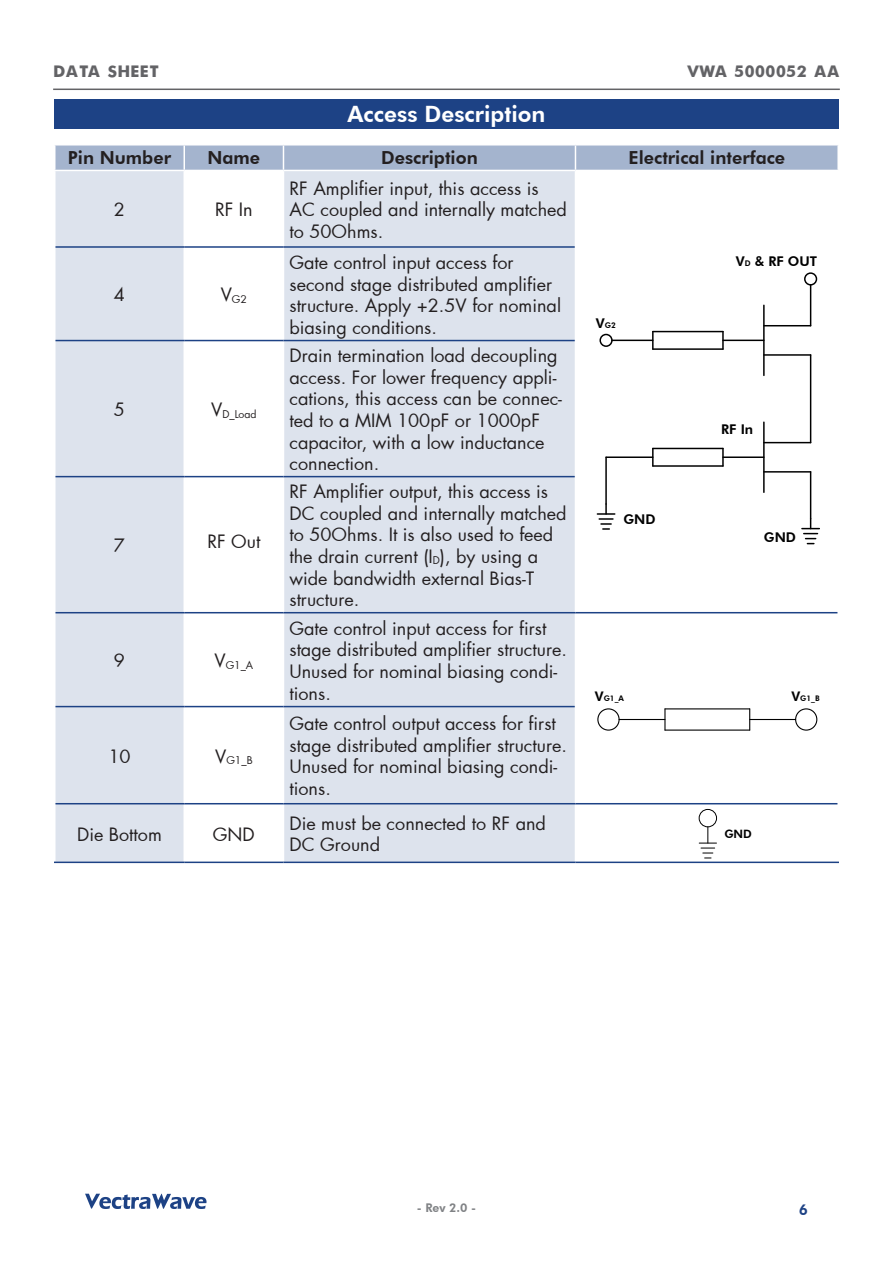
<style>
.page{position:relative;width:893px;height:1263px;background:#fff}
.page>*{position:absolute;margin:0;border:0;box-sizing:border-box;transform-origin:0 0}
.t1{font:800 22.5px "Futura BT";color:#fff}
.t2{font:18px/21.6px "Futura";color:#231f20}
.t3{font:800 18px "Futura BT";color:#231f20}
.t4{font:700 18px "Futura";color:#636366}
.t5{font:800 15px "Futura BT";color:#1d4285}
.t6{font:800 13.5px "Futura BT";color:#000}
.t7{font:800 12px "Futura BT";color:#808285}
.t8{font:800 11.55px "Futura BT";color:#000}
.t9{font:10.5px "Futura";color:#231f20}
.t10{font:800 7.8px "Futura BT";color:#000}
.t11{font:800 7.65px "Futura BT";color:#000}
.s1{font-size:18px}
.s2{font-size:13.5px}
.s3{font-size:7.8px}
.s4{font-size:13.2px}
</style>
<div class="page">
<hr style="left:53px;top:89px;width:787px;height:1px;background:#636366">
<svg style="left:85px;top:1194px;width:122px;height:15px"></svg>
<div style="left:54px;top:99px;width:785px;height:29px;background:#1d4285"></div>
<svg style="left:56px;top:171px;width:519px;height:690px;fill:#dde3ed"></svg>
<svg style="left:55px;top:145px;width:783px;height:25px;background:#a7b6cf"></svg>
<hr style="left:837px;top:146px;width:2px;height:24px;background:#fff">
<hr style="left:184px;top:171px;width:1px;height:75px;background:#fff">
<hr style="left:283px;top:171px;width:1px;height:75px;background:#fff">
<hr style="left:184px;top:341px;width:1px;height:135px;background:#fff">
<hr style="left:283px;top:341px;width:1px;height:135px;background:#fff">
<hr style="left:184px;top:477px;width:1px;height:135px;background:#fff">
<hr style="left:283px;top:477px;width:1px;height:135px;background:#fff">
<hr style="left:184px;top:613px;width:1px;height:93px;background:#fff">
<hr style="left:283px;top:613px;width:1px;height:93px;background:#fff">
<hr style="left:184px;top:707px;width:1px;height:96px;background:#fff">
<hr style="left:283px;top:707px;width:1px;height:96px;background:#fff">
<hr style="left:184px;top:804px;width:1px;height:57px;background:#fff">
<hr style="left:283px;top:804px;width:1px;height:57px;background:#fff">
<hr style="left:184px;top:248px;width:1px;height:92px;background:#fff">
<hr style="left:283px;top:248px;width:1px;height:92px;background:#fff">
<hr style="left:56px;top:246px;width:128px;height:2px;background:#1d4285">
<hr style="left:184px;top:246px;width:99px;height:2px;background:#1d4285">
<hr style="left:283px;top:246px;width:292px;height:2px;background:#1d4285">
<hr style="left:56px;top:340px;width:128px;height:1px;background:#1d4285">
<hr style="left:184px;top:340px;width:99px;height:1px;background:#1d4285">
<hr style="left:283px;top:340px;width:292px;height:1px;background:#1d4285">
<hr style="left:56px;top:476px;width:128px;height:1px;background:#1d4285">
<hr style="left:184px;top:476px;width:99px;height:1px;background:#1d4285">
<hr style="left:283px;top:476px;width:292px;height:1px;background:#1d4285">
<hr style="left:56px;top:612px;width:128px;height:1px;background:#1d4285">
<hr style="left:184px;top:612px;width:99px;height:1px;background:#1d4285">
<hr style="left:283px;top:612px;width:292px;height:1px;background:#1d4285">
<hr style="left:575px;top:612px;width:262px;height:1px;background:#1d4285">
<hr style="left:56px;top:706px;width:128px;height:1px;background:#1d4285">
<hr style="left:184px;top:706px;width:99px;height:1px;background:#1d4285">
<hr style="left:283px;top:706px;width:292px;height:1px;background:#1d4285">
<hr style="left:56px;top:803px;width:128px;height:1px;background:#1d4285">
<hr style="left:184px;top:803px;width:99px;height:1px;background:#1d4285">
<hr style="left:283px;top:803px;width:292px;height:1px;background:#1d4285">
<hr style="left:575px;top:803px;width:262px;height:1px;background:#1d4285">
<hr style="left:54px;top:861px;width:130px;height:2px;background:#1d4285">
<hr style="left:184px;top:861px;width:99px;height:2px;background:#1d4285">
<hr style="left:283px;top:861px;width:292px;height:2px;background:#1d4285">
<hr style="left:575px;top:861px;width:264px;height:2px;background:#1d4285">
<hr style="left:612px;top:340px;width:41px;height:1px;background:#000">
<hr style="left:606px;top:456px;width:47px;height:2px;background:#000">
<hr style="left:653px;top:348px;width:70px;height:2px;background:#000">
<hr style="left:653px;top:331px;width:70px;height:1px;background:#000">
<hr style="left:653px;top:448px;width:70px;height:1px;background:#000">
<hr style="left:653px;top:465px;width:70px;height:2px;background:#000">
<svg style="left:652px;top:332px;width:2px;height:17px"></svg>
<svg style="left:722px;top:332px;width:2px;height:17px"></svg>
<hr style="left:763px;top:305px;width:2px;height:70px;background:#000">
<svg style="left:652px;top:448px;width:2px;height:18px"></svg>
<svg style="left:722px;top:448px;width:2px;height:18px"></svg>
<hr style="left:723px;top:340px;width:41px;height:1px;background:#000">
<hr style="left:723px;top:456px;width:41px;height:2px;background:#000">
<hr style="left:764px;top:325px;width:47px;height:1px;background:#000">
<hr style="left:764px;top:354px;width:47px;height:2px;background:#000">
<hr style="left:764px;top:442px;width:47px;height:1px;background:#000">
<hr style="left:764px;top:471px;width:47px;height:2px;background:#000">
<hr style="left:763px;top:422px;width:2px;height:70px;background:#000">
<hr style="left:810px;top:285px;width:1px;height:41px;background:#000">
<hr style="left:810px;top:472px;width:1px;height:47px;background:#000">
<hr style="left:810px;top:355px;width:1px;height:88px;background:#000">
<svg style="left:802px;top:519px;width:17px;height:25px"></svg>
<div style="left:804px;top:272px;width:13px;height:14px;border:1px solid #000;border-radius:50%"></div>
<hr style="left:605px;top:457px;width:2px;height:47px;background:#000">
<svg style="left:597px;top:504px;width:18px;height:26px"></svg>
<div style="left:599px;top:334px;width:14px;height:13px;border:1px solid #000;border-radius:50%"></div>
<hr style="left:619px;top:719px;width:46px;height:1px;background:#000">
<hr style="left:750px;top:719px;width:46px;height:1px;background:#000">
<hr style="left:665px;top:708px;width:85px;height:1px;background:#000">
<hr style="left:665px;top:729px;width:85px;height:2px;background:#000">
<svg style="left:664px;top:709px;width:1px;height:21px"></svg>
<svg style="left:749px;top:709px;width:1px;height:21px"></svg>
<div style="left:597px;top:708px;width:23px;height:23px;border:1px solid #000;border-radius:50%"></div>
<div style="left:795px;top:708px;width:22px;height:23px;border:1px solid #000;border-radius:50%"></div>
<svg style="left:699px;top:827px;width:17px;height:31px"></svg>
<div style="left:699px;top:809px;width:18px;height:18px;border:1px solid #000;border-radius:50%"></div>
<p class="t4" style="left:53px;top:62px;width:106px">DATA SHEET</p>
<p class="t4" style="left:686px;top:62px;width:156px">VWA 5000052 AA</p>
<p class="t1" style="left:348px;top:100px;width:199px">Access Description</p>
<p class="t3" style="left:68px;top:147px;width:105px">Pin Number</p>
<p class="t3" style="left:208px;top:147px;width:54px">Name</p>
<p class="t3" style="left:381px;top:147px;width:98px">Description</p>
<p class="t3" style="left:628px;top:147px;width:158px">Electrical interface</p>
<p class="t2" style="left:114px;top:199px;width:13px">2</p>
<p class="t2" style="left:215px;top:199px;width:39px">RF In</p>
<p class="t2" style="left:289px;top:177px;width:279px">RF Amplifier input, this access is<br>AC coupled and internally matched to 50Ohms.</p>
<p class="t2" style="left:114px;top:284px;width:13px">4</p>
<p class="t9" style="left:221px;top:292px;width:28px"><span class="s1">V</span>G2</p>
<p class="t2" style="left:114px;top:398px;width:13px">5</p>
<p class="t9" style="left:211px;top:406px;width:47px"><span class="s1">V</span>D_Load</p>
<p class="t2" style="left:114px;top:534px;width:13px">7</p>
<p class="t2" style="left:207px;top:530px;width:54px">RF Out</p>
<p class="t2" style="left:114px;top:649px;width:13px">9</p>
<p class="t9" style="left:214px;top:658px;width:40px"><span class="s1">V</span>G1_A</p>
<p class="t2" style="left:108px;top:745px;width:24px">10</p>
<p class="t9" style="left:215px;top:753px;width:39px"><span class="s1">V</span>G1_B</p>
<p class="t2" style="left:289px;top:251px;width:273px">Gate control input access for second stage distributed amplifier structure. Apply +2.5V for nominal biasing conditions.</p>
<p class="t2" style="left:289px;top:344px;width:274px">Drain termination load decoupling access. For lower frequency appli&shy;cations, this access can be connec&shy;ted to a MIM 100pF or 1000pF capacitor, with a low inductance connection.</p>
<p class="t2" style="left:289px;top:480px;width:279px">RF Amplifier output, this access is<br>DC coupled and internally matched to 50Ohms. It is also used to feed the drain current (I<sub>D</sub>), by using a wide bandwidth external Bias-T structure.</p>
<p class="t2" style="left:289px;top:617px;width:279px">Gate control input access for first stage distributed amplifier structure.<br>Unused for nominal biasing condi&shy;tions.</p>
<p class="t2" style="left:289px;top:713px;width:279px">Gate control output access for first stage distributed amplifier structure.<br>Unused for nominal biasing condi&shy;tions.</p>
<p class="t2" style="left:77px;top:823px;width:86px">Die Bottom</p>
<p class="t2" style="left:213px;top:823px;width:43px">GND</p>
<p class="t2" style="left:289px;top:812px;width:258px">Die must be connected to RF and<br>DC Ground</p>
<p class="t10" style="left:596px;top:321px;width:22px"><span class="s2">V</span>G2</p>
<p class="t6" style="left:623px;top:511px;width:34px">GND</p>
<p class="t6" style="left:736px;top:253px;width:83px">V<span class="s3">D</span> &amp; RF OUT</p>
<p class="t6" style="left:721px;top:421px;width:34px">RF In</p>
<p class="t6" style="left:764px;top:529px;width:34px">GND</p>
<p class="t11" style="left:595px;top:693px;width:31px"><span class="s4">V</span>G1_A</p>
<p class="t11" style="left:791px;top:693px;width:30px"><span class="s4">V</span>G1_B</p>
<p class="t8" style="left:724px;top:827px;width:29px">GND</p>
<p class="t7" style="left:417px;top:1201px;width:61px">- Rev 2.0 -</p>
<p class="t5" style="left:799px;top:1200px;width:11px">6</p>
</div>
